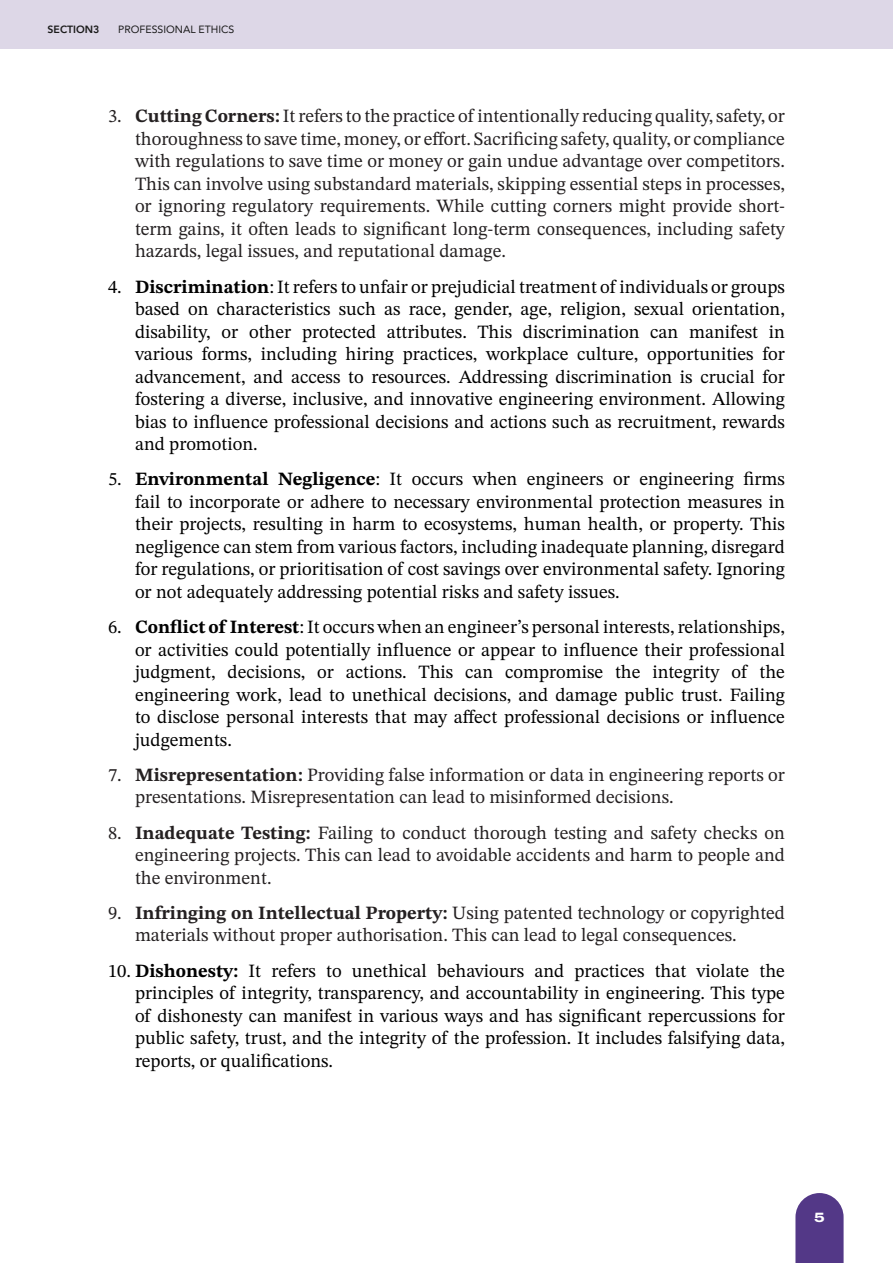
<style>
.page{position:relative;width:893px;height:1263px;background:#fff}
.page>*{position:absolute;margin:0;border:0;box-sizing:border-box;transform-origin:0 0}
.t1{font:18.75px/22.5px "STIX Two Text";color:#000;text-align:justify}
.t2{font:18.75px/22.5px "STIX Two Text";color:#242021;text-align:justify}
.t3{font:800 13.5px "Archivo Expanded";color:#fff}
.t4{font:10.5px "Avenir";color:#1a1a1a}
.t5{font:800 10.5px "Avenir";color:#1a1a1a}
.s1{font-weight:700}
</style>
<div class="page">
<div style="left:0;top:0;width:893px;height:49px;background:#ddd7e7"></div>
<svg style="left:795px;top:1193px;width:49px;height:70px;background:#624a92"></svg>
<p class="t5" style="left:48px;top:21px;width:53px">SECTION3</p>
<p class="t4" style="left:118px;top:21px;width:118px">PROFESSIONAL ETHICS</p>
<p class="t2" style="left:135px;top:105px;width:651px;text-indent:-27px">3. <span class="s1">Cutting Corners:</span> It refers to the practice of intentionally reducing quality, safety, or thoroughness to save time, money, or effort. Sacrificing safety, quality, or compliance with regulations to save time or money or gain undue advantage over competitors.<br>This can involve using substandard materials, skipping essential steps in processes, or ignoring regulatory requirements. While cutting corners might provide short&shy;term gains, it often leads to significant long-term consequences, including safety hazards, legal issues, and reputational damage.</p>
<p class="t1" style="left:135px;top:275px;width:651px;text-indent:-27px">4. <span class="s1">Discrimination</span>: It refers to unfair or prejudicial treatment of individuals or groups based on characteristics such as race, gender, age, religion, sexual orientation, disability, or other protected attributes. This discrimination can manifest in various forms, including hiring practices, workplace culture, opportunities for advancement, and access to resources. Addressing discrimination is crucial for fostering a diverse, inclusive, and innovative engineering environment. Allowing bias to influence professional decisions and actions such as recruitment, rewards and promotion.</p>
<p class="t1" style="left:135px;top:468px;width:651px;text-indent:-27px">5. <span class="s1">Environmental Negligence</span>: It occurs when engineers or engineering firms fail to incorporate or adhere to necessary environmental protection measures in their projects, resulting in harm to ecosystems, human health, or property. This negligence can stem from various factors, including inadequate planning, disregard for regulations, or prioritisation of cost savings over environmental safety. Ignoring or not adequately addressing potential risks and safety issues.</p>
<p class="t1" style="left:135px;top:615px;width:651px;text-indent:-27px">6. <span class="s1">Conflict of Interest</span>: It occurs when an engineer’s personal interests, relationships, or activities could potentially influence or appear to influence their professional judgment, decisions, or actions. This can compromise the integrity of the engineering work, lead to unethical decisions, and damage public trust. Failing to disclose personal interests that may affect professional decisions or influence judgements.</p>
<p class="t2" style="left:135px;top:763px;width:651px;text-indent:-27px">7. <span class="s1">Misrepresentation:</span> Providing false information or data in engineering reports or presentations. Misrepresentation can lead to misinformed decisions.</p>
<p class="t2" style="left:135px;top:821px;width:651px;text-indent:-27px">8. <span class="s1">Inadequate Testing:</span> Failing to conduct thorough testing and safety checks on engineering projects. This can lead to avoidable accidents and harm to people and the environment.</p>
<p class="t2" style="left:135px;top:901px;width:651px;text-indent:-27px">9. <span class="s1">Infringing on Intellectual Property:</span> Using patented technology or copyrighted materials without proper authorisation. This can lead to legal consequences.</p>
<p class="t1" style="left:135px;top:959px;width:651px;text-indent:-27px">10. <span class="s1">Dishonesty:</span> It refers to unethical behaviours and practices that violate the principles of integrity, transparency, and accountability in engineering. This type of dishonesty can manifest in various ways and has significant repercussions for public safety, trust, and the integrity of the profession. It includes falsifying data, reports, or qualifications.</p>
<p class="t3" style="left:814px;top:1207px;width:12px">5</p>
</div>
